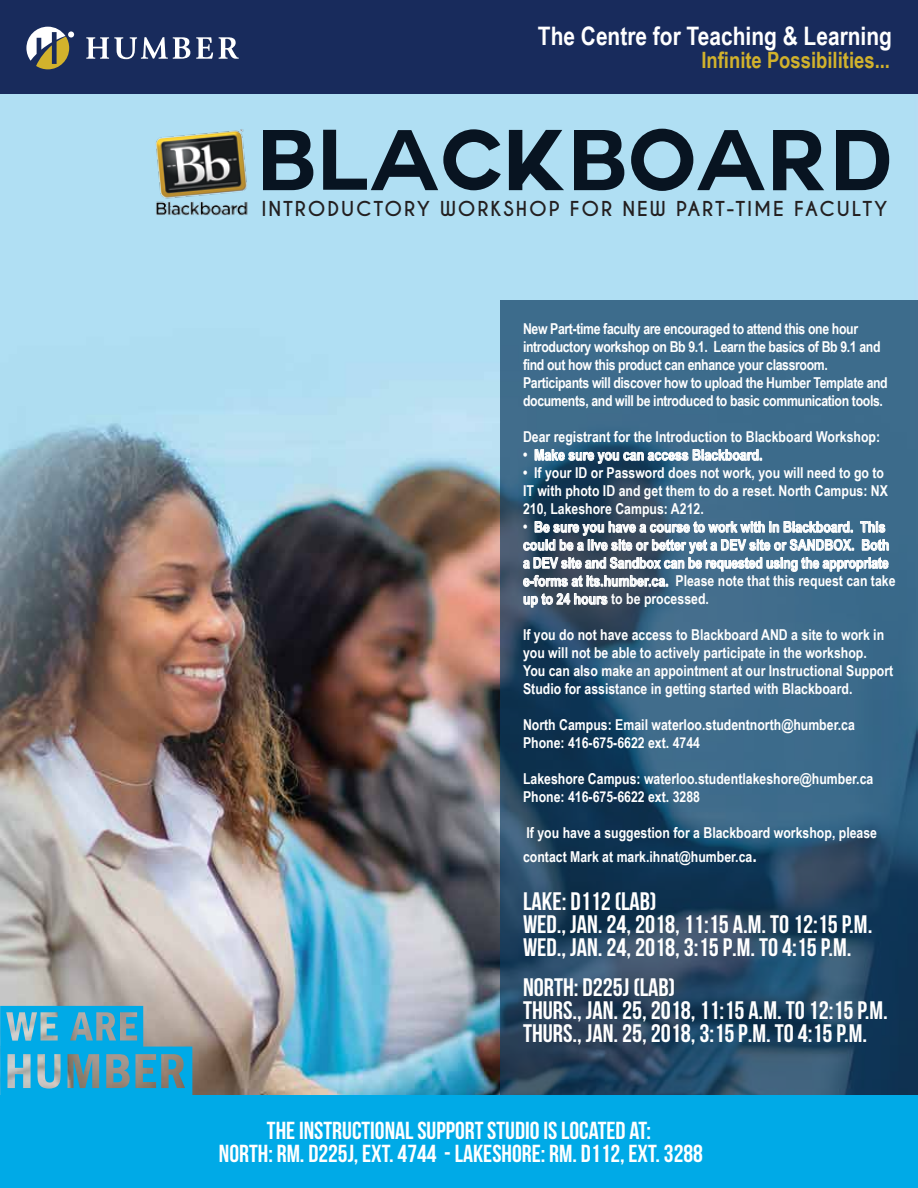
<style>
.page{position:relative;width:918px;height:1188px;background:#fff}
.page>*{position:absolute;margin:0;border:0;box-sizing:border-box;transform-origin:0 0}
.t1{font:700 84.3px "Couture";letter-spacing:.025em;color:#0c1823}
.t2{font:700 25.5px "Arial Narrow";color:#fff}
.t3{font:25.35px/23px "Bebas Neue";color:#fff}
.t4{font:24.6px/22.5px "Bebas Neue";color:#fff;text-align:center}
.t5{font:700 22.5px "Arial Narrow";color:#d2b22c}
.t6{font:700 19.35px "Caviar Dreams";letter-spacing:.095em;color:#231f20}
.t7{font:700 15px/18px "Arial Narrow";color:#fff}
.t8{font:700 15px/18px "Arial Narrow";letter-spacing:-.025em;color:#fff}
.s1{font-size:19.5px}
</style>
<div class="page">
<img style="left:0;top:93px;width:918px;height:1002px">
<svg style="left:501px;top:300px;width:417px;height:795px;background:#2d5574"></svg>
<div style="left:0;top:0;width:918px;height:93px;background:#182b5c"></div>
<svg style="left:196px;top:37px;width:17px;height:22px"></svg>
<svg style="left:86px;top:37px;width:104px;height:22px"></svg>
<svg style="left:219px;top:37px;width:20px;height:22px"></svg>
<div style="left:68px;top:31px;width:6px;height:7px;background:#fff;border-radius:50%"></div>
<svg style="left:26px;top:27px;width:43px;height:42px"></svg>
<svg style="left:0;top:1006px;width:192px;height:89px;background:#4aa5c3"></svg>
<div style="left:0;top:1095px;width:918px;height:93px;background:#00aae7"></div>
<svg style="left:534px;top:444px;width:228px;height:20px;background:#62859d"></svg>
<svg style="left:523px;top:520px;width:366px;height:88px;background:#627e94"></svg>
<img style="left:153px;top:127px;width:98px;height:90px">
<h2 class="t2" style="left:538px;top:17px;width:356px">The Centre for Teaching &amp; Learning</h2>
<h3 class="t5" style="left:701px;top:43px;width:190px">Infinite Possibilities...</h3>
<h1 class="t1" style="left:257px;top:121px;width:637px">BLACKBOARD</h1>
<p class="t6" style="left:261px;top:197px;width:628px">INTRODUCTORY WORKSHOP FOR NEW PART-TIME FACULTY</p>
<p class="t8" style="left:523px;top:319px;width:366px">New Part-time faculty are encouraged to attend this one hour introductory workshop on Bb 9.1. Learn the basics of Bb 9.1 and find out how this product can enhance your classroom.<br>Participants will discover how to upload the Humber Template and documents, and will be introduced to basic communication tools.</p>
<p class="t7" style="left:523px;top:427px;width:359px">Dear registrant for the Introduction to Blackboard Workshop:</p>
<p class="t7" style="left:523px;top:445px;width:241px">• Make sure you can access Blackboard.</p>
<p class="t7" style="left:523px;top:463px;width:366px">• If your ID or Password does not work, you will need to go to<br>IT with photo ID and get them to do a reset. North Campus: NX<br>210, Lakeshore Campus: A212.</p>
<p class="t7" style="left:523px;top:517px;width:374px">• Be sure you have a course to work with in Blackboard. This could be a live site or better yet a DEV site or SANDBOX. Both a DEV site and Sandbox can be requested using the appropriate e-forms at its.humber.ca. Please note that this request can take up to 24 hours to be processed.</p>
<p class="t7" style="left:523px;top:625px;width:372px">If you do not have access to Blackboard AND a site to work in you will not be able to actively participate in the workshop.<br>You can also make an appointment at our Instructional Support Studio for assistance in getting started with Blackboard.</p>
<p class="t7" style="left:523px;top:715px;width:333px">North Campus: Email waterloo.studentnorth@humber.ca<br>Phone: 416-675-6622 ext. 4744</p>
<p class="t7" style="left:523px;top:769px;width:352px">Lakeshore Campus: waterloo.studentlakeshore@humber.ca<br>Phone: 416-675-6622 ext. 3288</p>
<p class="t7" style="left:523px;top:821px;width:356px;line-height:23.4px">If you have a suggestion for a Blackboard workshop, please contact Mark at mark.ihnat@humber.ca<span class="s1">.</span></p>
<h3 class="t3" style="left:523px;top:889px;width:351px">LAKE: D112 (LAB)<br>WED., JAN. 24, 2018, 11:15 A.M. TO 12:15 P.M.<br>WED., JAN. 24, 2018, 3:15 P.M. TO 4:15 P.M.</h3>
<h3 class="t3" style="left:523px;top:975px;width:367px">NORTH: D225J (LAB)<br>THURS., JAN. 25, 2018, 11:15 A.M. TO 12:15 P.M.<br>THURS., JAN. 25, 2018, 3:15 P.M. TO 4:15 P.M.</h3>
<h3 class="t4" style="left:219px;top:1119px;width:486px">THE INSTRUCTIONAL SUPPORT STUDIO IS LOCATED AT:<br>NORTH: RM. D225J, EXT. 4744 - LAKESHORE: RM. D112, EXT. 3288</h3>
</div>
